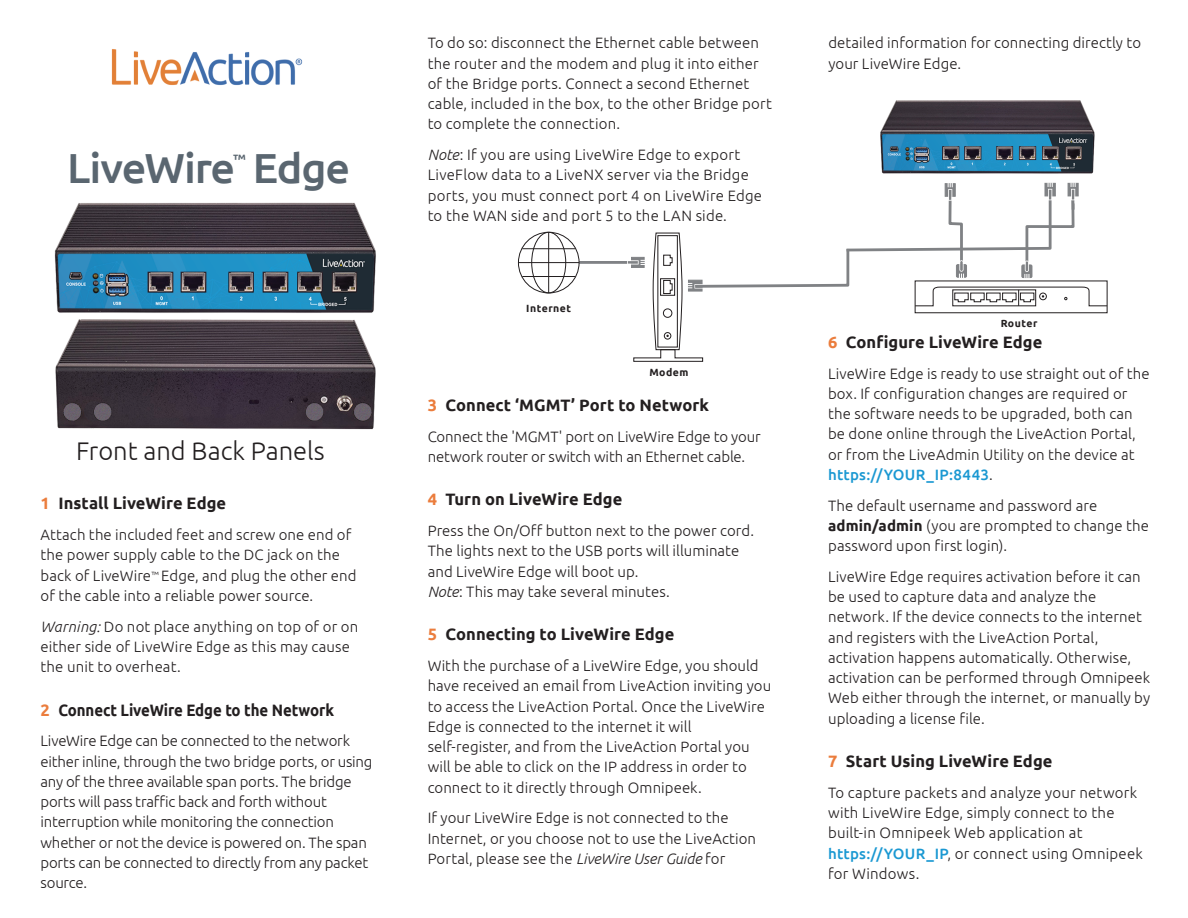
<style>
.page{position:relative;width:1188px;height:918px;background:#fff}
.page>*{position:absolute;margin:0;border:0;box-sizing:border-box;transform-origin:0 0}
.t1{font:500 42px "Ubuntu";letter-spacing:-.03em;color:#5a6670}
.t2{font:300 25.5px "Ubuntu";color:#231f20}
.t3{font:700 16.5px "Ubuntu";letter-spacing:.005em;color:#231f20}
.t4{font:700 16.5px "Ubuntu";letter-spacing:.005em;color:#231f20;scale:.91 1}
.t5{font:300 15px/20.2px "Ubuntu";letter-spacing:.005em;color:#231f20}
.t6{font:500 15px "Ubuntu";color:#5a6670}
.t7{font:700 10.5px "Ubuntu";letter-spacing:.05em;color:#231f20}
.s1{color:#eb7d3d}
.s2{font-size:10.5px}
.s3{font-style:italic}
.s4{font-weight:500;color:#1a98d2}
.s5{font-weight:700}
</style>
<div class="page">
<img style="left:111px;top:49px;width:192px;height:37px">
<hr style="left:579px;top:261px;width:55px;height:3px;background:#808285">
<div style="left:518px;top:232px;width:61px;height:61px;border:1px solid #231f20;border-radius:50%"></div>
<div style="left:531px;top:232px;width:35px;height:61px;border:1px solid #231f20;border-radius:50%"></div>
<hr style="left:548px;top:232px;width:1px;height:61px;background:#231f20">
<hr style="left:518px;top:262px;width:61px;height:1px;background:#231f20">
<hr style="left:522px;top:248px;width:53px;height:1px;background:#231f20">
<hr style="left:522px;top:276px;width:53px;height:1px;background:#231f20">
<img style="left:54px;top:202px;width:322px;height:111px">
<img style="left:880px;top:100px;width:215px;height:74px">
<img style="left:55px;top:319px;width:321px;height:111px">
<svg style="left:627px;top:183px;width:481px;height:179px"></svg>
<h1 class="t1" style="left:67px;top:141px;width:284px">LiveWire Edge</h1>
<p class="t6" style="left:233px;top:150px;width:14px">™</p>
<h2 class="t2" style="left:76px;top:435px;width:250px">Front and Back Panels</h2>
<p class="t3" style="left:40px;top:493px;width:187px"><span class="s1">1</span> Install LiveWire Edge</p>
<p class="t5" style="left:40px;top:524px;width:318px">Attach the included feet and screw one end of the power supply cable to the DC jack on the back of LiveWire<span class="s2">™</span> Edge, and plug the other end of the cable into a reliable power source.</p>
<p class="t5" style="left:41px;top:616px;width:319px"><span class="s3">Warning:</span> Do not place anything on top of or on either side of LiveWire Edge as this may cause the unit to overheat.</p>
<p class="t4" style="left:40px;top:700px;width:324px"><span class="s1">2</span> Connect LiveWire Edge to the Network</p>
<p class="t5" style="left:40px;top:731px;width:334px">LiveWire Edge can be connected to the network either inline, through the two bridge ports, or using any of the three available span ports. The bridge ports will pass traffic back and forth without interruption while monitoring the connection whether or not the device is powered on. The span ports can be connected to directly from any packet source.</p>
<p class="t5" style="left:428px;top:33px;width:346px">To do so: disconnect the Ethernet cable between the router and the modem and plug it into either of the Bridge ports. Connect a second Ethernet cable, included in the box, to the other Bridge port to complete the connection.</p>
<p class="t5" style="left:428px;top:144px;width:336px"><span class="s3">Note</span>: If you are using LiveWire Edge to export LiveFlow data to a LiveNX server via the Bridge ports, you must connect port 4 on LiveWire Edge to the WAN side and port 5 to the LAN side.</p>
<p class="t7" style="left:526px;top:301px;width:46px">Internet</p>
<p class="t7" style="left:649px;top:366px;width:41px">Modem</p>
<p class="t3" style="left:428px;top:395px;width:283px"><span class="s1">3</span> Connect ‘MGMT’ Port to Network</p>
<p class="t5" style="left:428px;top:426px;width:335px">Connect the 'MGMT' port on LiveWire Edge to your network router or switch with an Ethernet cable.</p>
<p class="t3" style="left:428px;top:489px;width:196px"><span class="s1">4</span> Turn on LiveWire Edge</p>
<p class="t5" style="left:428px;top:520px;width:328px">Press the On/Off button next to the power cord.<br>The lights next to the USB ports will illuminate and LiveWire Edge will boot up.<br><span class="s3">Note</span>: This may take several minutes.</p>
<p class="t3" style="left:428px;top:624px;width:248px"><span class="s1">5</span> Connecting to LiveWire Edge</p>
<p class="t5" style="left:428px;top:655px;width:345px">With the purchase of a LiveWire Edge, you should have received an email from LiveAction inviting you to access the LiveAction Portal. Once the LiveWire Edge is connected to the internet it will self-register, and from the LiveAction Portal you will be able to click on the IP address in order to connect to it directly through Omnipeek.</p>
<p class="t5" style="left:428px;top:807px;width:330px">If your LiveWire Edge is not connected to the<br>Internet, or you choose not to use the LiveAction<br>Portal, please see the <span class="s3">LiveWire User Guide</span> for</p>
<p class="t5" style="left:828px;top:33px;width:314px">detailed information for connecting directly to your LiveWire Edge.</p>
<p class="t7" style="left:1001px;top:317px;width:38px">Router</p>
<p class="t3" style="left:828px;top:332px;width:216px"><span class="s1">6</span> Configure LiveWire Edge</p>
<p class="t5" style="left:828px;top:363px;width:323px">LiveWire Edge is ready to use straight out of the box. If configuration changes are required or the software needs to be upgraded, both can be done online through the LiveAction Portal, or from the LiveAdmin Utility on the device at <span class="s4">https://YOUR_IP:8443</span>.</p>
<p class="t5" style="left:828px;top:495px;width:323px">The default username and password are <span class="s5">admin/admin</span> (you are prompted to change the password upon first login).</p>
<p class="t5" style="left:828px;top:566px;width:324px">LiveWire Edge requires activation before it can be used to capture data and analyze the network. If the device connects to the internet and registers with the LiveAction Portal, activation happens automatically. Otherwise, activation can be performed through Omnipeek Web either through the internet, or manually by uploading a license file.</p>
<p class="t3" style="left:828px;top:751px;width:226px"><span class="s1">7</span> Start Using LiveWire Edge</p>
<p class="t5" style="left:828px;top:782px;width:316px">To capture packets and analyze your network with LiveWire Edge, simply connect to the built-in Omnipeek Web application at <span class="s4">https://YOUR_IP</span>, or connect using Omnipeek for Windows.</p>
</div>
